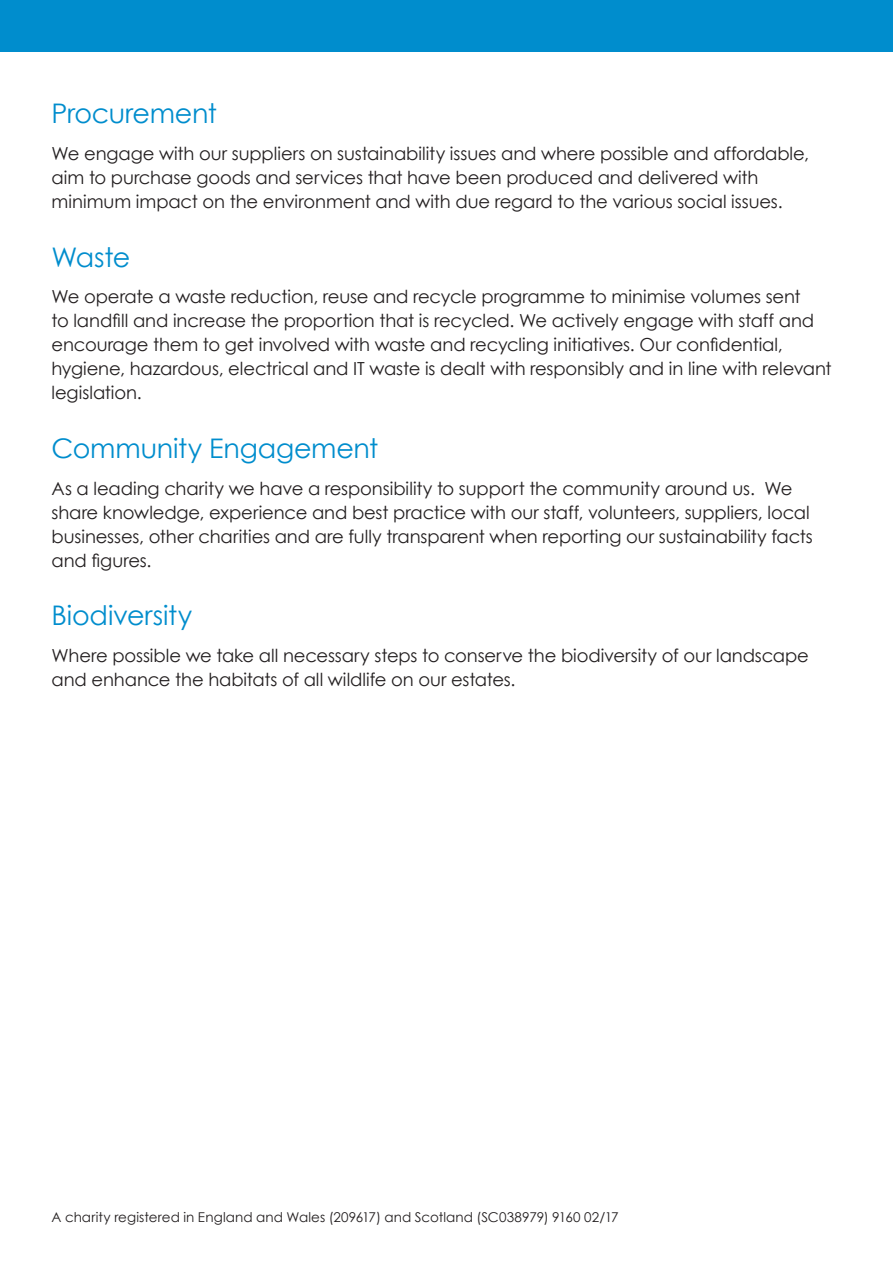
<style>
.page{position:relative;width:893px;height:1263px;background:#fff}
.page>*{position:absolute;margin:0;border:0;box-sizing:border-box;transform-origin:0 0}
.h2a{font:27px "Century Gothic";letter-spacing:-.01em;color:#008dcd}
.p1{font:18px/24px "Century Gothic";letter-spacing:-.005em;color:#231f20}
.note{font:13.5px "Century Gothic";letter-spacing:.005em;color:#231f20}
</style>
<div class="page">
<div style="left:0;top:0;width:893px;height:52px;background:#008dcd"></div>
<h2 class="h2a" style="left:52px;top:97px;width:167px">Procurement</h2>
<p class="p1" style="left:52px;top:141px;width:759px">We engage with our suppliers on sustainability issues and where possible and affordable, aim to purchase goods and services that have been produced and delivered with minimum impact on the environment and with due regard to the various social issues.</p>
<h2 class="h2a" style="left:52px;top:240px;width:80px">Waste</h2>
<p class="p1" style="left:52px;top:285px;width:782px">We operate a waste reduction, reuse and recycle programme to minimise volumes sent<br>to landfill and increase the proportion that is recycled. We actively engage with staff and encourage them to get involved with waste and recycling initiatives. Our confidential, hygiene, hazardous, electrical and IT waste is dealt with responsibly and in line with relevant legislation.</p>
<h2 class="h2a" style="left:52px;top:432px;width:328px">Community Engagement</h2>
<p class="p1" style="left:52px;top:476px;width:763px">As a leading charity we have a responsibility to support the community around us. We share knowledge, experience and best practice with our staff, volunteers, suppliers, local businesses, other charities and are fully transparent when reporting our sustainability facts and figures.</p>
<h2 class="h2a" style="left:52px;top:599px;width:142px">Biodiversity</h2>
<p class="p1" style="left:52px;top:643px;width:759px">Where possible we take all necessary steps to conserve the biodiversity of our landscape and enhance the habitats of all wildlife on our estates.</p>
<p class="note" style="left:52px;top:1208px;width:568px">A charity registered in England and Wales (209617) and Scotland (SC038979) 9160 02/17</p>
</div>
